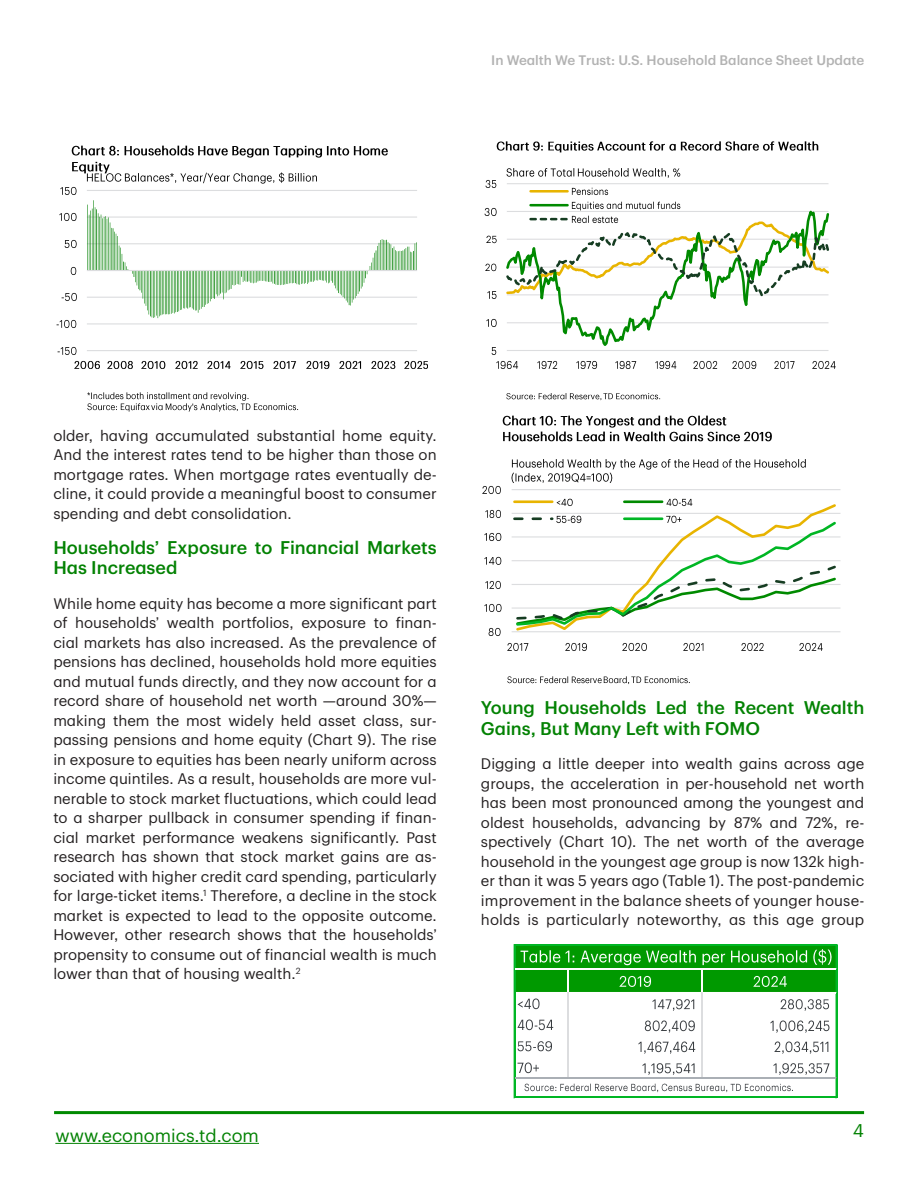
<style>
.page{position:relative;width:918px;height:1188px;background:#fff}
.page>*{position:absolute;margin:0;border:0;box-sizing:border-box;transform-origin:0 0}
.Subtitle{font:500 18px/20.2px "TD Graphik";color:#038203}
.t1{font:18px "TD Graphik";color:#038203}
.Paragraph{font:15px/19.5px "TD Graphik";color:#231f20;text-align:justify}
.t2{font:500 13.5px "TD Graphik";color:#b2b2b2}
</style>
<div class="page">
<hr style="left:55px;top:1143px;width:204px;height:1px;background:#038203">
<hr style="left:54px;top:1111px;width:810px;height:3px;background:#008a00">
<hr style="left:87px;top:350px;width:330px;height:1px;background:#dcdddf">
<hr style="left:87px;top:323px;width:330px;height:1px;background:#dcdddf">
<hr style="left:87px;top:190px;width:330px;height:1px;background:#dcdddf">
<img style="left:57px;top:346px;width:20px;height:9px">
<img style="left:56px;top:319px;width:21px;height:9px">
<img style="left:61px;top:293px;width:9px;height:8px">
<svg style="left:70px;top:200px;width:347px;height:118px"></svg>
<img style="left:64px;top:237px;width:19px;height:13px">
<img style="left:60px;top:210px;width:22px;height:13px">
<img style="left:60px;top:186px;width:17px;height:9px">
<img style="left:75px;top:360px;width:58px;height:9px">
<img style="left:142px;top:360px;width:24px;height:9px">
<img style="left:175px;top:360px;width:23px;height:9px">
<img style="left:208px;top:360px;width:23px;height:9px">
<img style="left:241px;top:360px;width:23px;height:9px">
<img style="left:274px;top:360px;width:23px;height:9px">
<img style="left:306px;top:360px;width:24px;height:9px">
<img style="left:339px;top:360px;width:23px;height:9px">
<img style="left:371px;top:360px;width:25px;height:9px">
<img style="left:404px;top:360px;width:24px;height:9px">
<img style="left:88px;top:392px;width:161px;height:8px">
<img style="left:88px;top:403px;width:62px;height:8px">
<img style="left:151px;top:403px;width:12px;height:8px">
<img style="left:165px;top:400px;width:134px;height:11px">
<img style="left:87px;top:173px;width:38px;height:9px">
<img style="left:125px;top:172px;width:192px;height:11px">
<img style="left:71px;top:145px;width:317px;height:12px">
<img style="left:72px;top:161px;width:38px;height:12px">
<div style="left:515px;top:946px;width:322px;height:47px;background:#090"></div>
<img style="left:620px;top:975px;width:31px;height:12px">
<img style="left:753px;top:975px;width:34px;height:12px">
<img style="left:518px;top:998px;width:22px;height:12px">
<img style="left:657px;top:999px;width:38px;height:12px">
<img style="left:652px;top:999px;width:4px;height:11px">
<img style="left:784px;top:994px;width:52px;height:18px">
<img style="left:780px;top:999px;width:4px;height:11px">
<img style="left:518px;top:1019px;width:36px;height:12px">
<img style="left:647px;top:1015px;width:55px;height:18px">
<img style="left:644px;top:1020px;width:3px;height:11px">
<img style="left:776px;top:1015px;width:60px;height:18px">
<img style="left:770px;top:1020px;width:4px;height:11px">
<img style="left:518px;top:1041px;width:34px;height:11px">
<img style="left:641px;top:1037px;width:61px;height:17px">
<img style="left:638px;top:1041px;width:3px;height:11px">
<img style="left:778px;top:1037px;width:58px;height:17px">
<img style="left:774px;top:1041px;width:4px;height:11px">
<img style="left:518px;top:1062px;width:21px;height:12px">
<img style="left:648px;top:1063px;width:47px;height:12px">
<img style="left:642px;top:1063px;width:4px;height:11px">
<img style="left:779px;top:1058px;width:57px;height:18px">
<img style="left:773px;top:1063px;width:4px;height:11px">
<img style="left:521px;top:946px;width:315px;height:20px">
<img style="left:524px;top:1083px;width:269px;height:10px">
<hr style="left:515px;top:992px;width:53px;height:2px;background:#fff">
<svg style="left:567px;top:970px;width:2px;height:22px"></svg>
<hr style="left:569px;top:992px;width:133px;height:2px;background:#fff">
<svg style="left:702px;top:970px;width:1px;height:22px"></svg>
<hr style="left:514px;top:945px;width:1px;height:153px;background:#00b624">
<hr style="left:836px;top:946px;width:1px;height:152px;background:#00b624">
<hr style="left:567px;top:992px;width:1px;height:85px;background:#dcdddf">
<hr style="left:568px;top:992px;width:1px;height:86px;background:#dcdddf">
<hr style="left:702px;top:992px;width:1px;height:86px;background:#dcdddf">
<hr style="left:515px;top:944px;width:322px;height:1px;background:#00b624">
<hr style="left:515px;top:945px;width:322px;height:1px;background:#00b624">
<hr style="left:515px;top:968px;width:321px;height:2px;background:#fff">
<hr style="left:703px;top:992px;width:133px;height:2px;background:#fff">
<hr style="left:515px;top:1077px;width:321px;height:1px;background:#aaafb5">
<hr style="left:515px;top:1078px;width:321px;height:1px;background:#aaafb5">
<hr style="left:515px;top:1096px;width:322px;height:1px;background:#00b624">
<hr style="left:515px;top:1097px;width:322px;height:1px;background:#00b624">
<hr style="left:507px;top:350px;width:321px;height:1px;background:#dcdddf">
<hr style="left:507px;top:183px;width:321px;height:1px;background:#dcdddf">
<svg style="left:507px;top:205px;width:323px;height:141px"></svg>
<svg style="left:491px;top:347px;width:6px;height:8px"></svg>
<img style="left:487px;top:318px;width:10px;height:9px">
<img style="left:488px;top:291px;width:9px;height:8px">
<img style="left:485px;top:263px;width:12px;height:9px">
<img style="left:486px;top:235px;width:11px;height:9px">
<img style="left:485px;top:207px;width:12px;height:9px">
<img style="left:486px;top:180px;width:11px;height:8px">
<img style="left:497px;top:360px;width:22px;height:9px">
<img style="left:537px;top:360px;width:21px;height:9px">
<img style="left:576px;top:360px;width:22px;height:9px">
<img style="left:616px;top:360px;width:21px;height:9px">
<img style="left:655px;top:360px;width:22px;height:9px">
<img style="left:694px;top:360px;width:24px;height:9px">
<img style="left:733px;top:360px;width:24px;height:9px">
<img style="left:774px;top:360px;width:21px;height:9px">
<img style="left:813px;top:360px;width:23px;height:9px">
<hr style="left:531px;top:190px;width:37px;height:3px;background:#e8b400">
<img style="left:572px;top:187px;width:37px;height:9px">
<hr style="left:531px;top:204px;width:37px;height:2px;background:#008a00">
<img style="left:572px;top:201px;width:112px;height:9px">
<svg style="left:507px;top:218px;width:323px;height:83px"></svg>
<img style="left:572px;top:213px;width:50px;height:11px">
<img style="left:507px;top:168px;width:71px;height:9px">
<img style="left:578px;top:168px;width:103px;height:10px">
<img style="left:507px;top:393px;width:154px;height:8px">
<img style="left:496px;top:141px;width:323px;height:12px">
<hr style="left:512px;top:631px;width:328px;height:1px;background:#dcdddf">
<hr style="left:512px;top:607px;width:328px;height:2px;background:#dcdddf">
<hr style="left:512px;top:584px;width:328px;height:1px;background:#dcdddf">
<hr style="left:512px;top:560px;width:328px;height:1px;background:#dcdddf">
<hr style="left:512px;top:536px;width:328px;height:2px;background:#dcdddf">
<hr style="left:512px;top:513px;width:328px;height:1px;background:#dcdddf">
<hr style="left:512px;top:489px;width:328px;height:1px;background:#dcdddf">
<img style="left:489px;top:627px;width:12px;height:9px">
<img style="left:484px;top:603px;width:18px;height:9px">
<img style="left:486px;top:580px;width:15px;height:9px">
<img style="left:485px;top:556px;width:17px;height:9px">
<img style="left:485px;top:532px;width:17px;height:9px">
<img style="left:485px;top:509px;width:16px;height:9px">
<img style="left:483px;top:485px;width:18px;height:9px">
<img style="left:507px;top:642px;width:22px;height:9px">
<img style="left:565px;top:642px;width:22px;height:9px">
<img style="left:623px;top:642px;width:24px;height:9px">
<img style="left:683px;top:642px;width:21px;height:9px">
<img style="left:741px;top:642px;width:23px;height:9px">
<img style="left:799px;top:642px;width:24px;height:9px">
<img style="left:503px;top:415px;width:224px;height:12px">
<img style="left:503px;top:427px;width:269px;height:15px">
<hr style="left:514px;top:500px;width:38px;height:3px;background:#e8b400">
<img style="left:557px;top:498px;width:16px;height:4px">
<hr style="left:624px;top:500px;width:38px;height:3px;background:#008a00">
<img style="left:667px;top:498px;width:25px;height:4px">
<svg style="left:514px;top:502px;width:324px;height:129px"></svg>
<img style="left:556px;top:512px;width:30px;height:12px">
<hr style="left:624px;top:517px;width:38px;height:3px;background:#00b624">
<img style="left:666px;top:512px;width:21px;height:12px">
<img style="left:507px;top:676px;width:97px;height:8px">
<img style="left:604px;top:676px;width:28px;height:8px">
<img style="left:632px;top:676px;width:58px;height:8px">
<img style="left:511px;top:459px;width:53px;height:9px">
<img style="left:567px;top:459px;width:239px;height:10px">
<img style="left:511px;top:469px;width:103px;height:14px">
<p class="t2" style="left:491px;top:50px;width:375px">In Wealth We Trust: U.S. Household Balance Sheet Update</p>
<p class="Paragraph" style="left:53px;top:424px;width:385px">older, having accumulated substantial home equity.<br>And the interest rates tend to be higher than those on mortgage rates. When mortgage rates eventually de&shy;cline, it could provide a meaningful boost to consumer spending and debt consolidation.</p>
<p class="Subtitle" style="left:53px;top:536px;width:385px">Households’ Exposure to Financial Markets<br>Has Increased</p>
<p class="Paragraph" style="left:53px;top:592px;width:385px">While home equity has become a more significant part of households’ wealth portfolios, exposure to finan&shy;cial markets has also increased. As the prevalence of pensions has declined, households hold more equities and mutual funds directly, and they now account for a record share of household net worth —around 30%— making them the most widely held asset class, sur&shy;passing pensions and home equity (Chart 9). The rise in exposure to equities has been nearly uniform across income quintiles. As a result, households are more vul&shy;nerable to stock market fluctuations, which could lead to a sharper pullback in consumer spending if finan&shy;cial market performance weakens significantly. Past research has shown that stock market gains are as&shy;sociated with higher credit card spending, particularly for large-ticket items.<sup>1</sup> Therefore, a decline in the stock market is expected to lead to the opposite outcome.<br>However, other research shows that the households’ propensity to consume out of financial wealth is much lower than that of housing wealth.<sup>2</sup></p>
<p class="Subtitle" style="left:481px;top:696px;width:385px">Young Households Led the Recent Wealth<br>Gains, But Many Left with FOMO</p>
<p class="Paragraph" style="left:481px;top:753px;width:385px">Digging a little deeper into wealth gains across age groups, the acceleration in per-household net worth has been most pronounced among the youngest and oldest households, advancing by 87% and 72%, re&shy;spectively (Chart 10). The net worth of the average household in the youngest age group is now 132k high&shy;er than it was 5 years ago (Table 1). The post-pandemic improvement in the balance sheets of younger house&shy;holds is particularly noteworthy, as this age group</p>
<p class="t1" style="left:55px;top:1122px;width:205px">www.economics.td.com</p>
<p class="t1" style="left:853px;top:1117px;width:13px">4</p>
</div>
